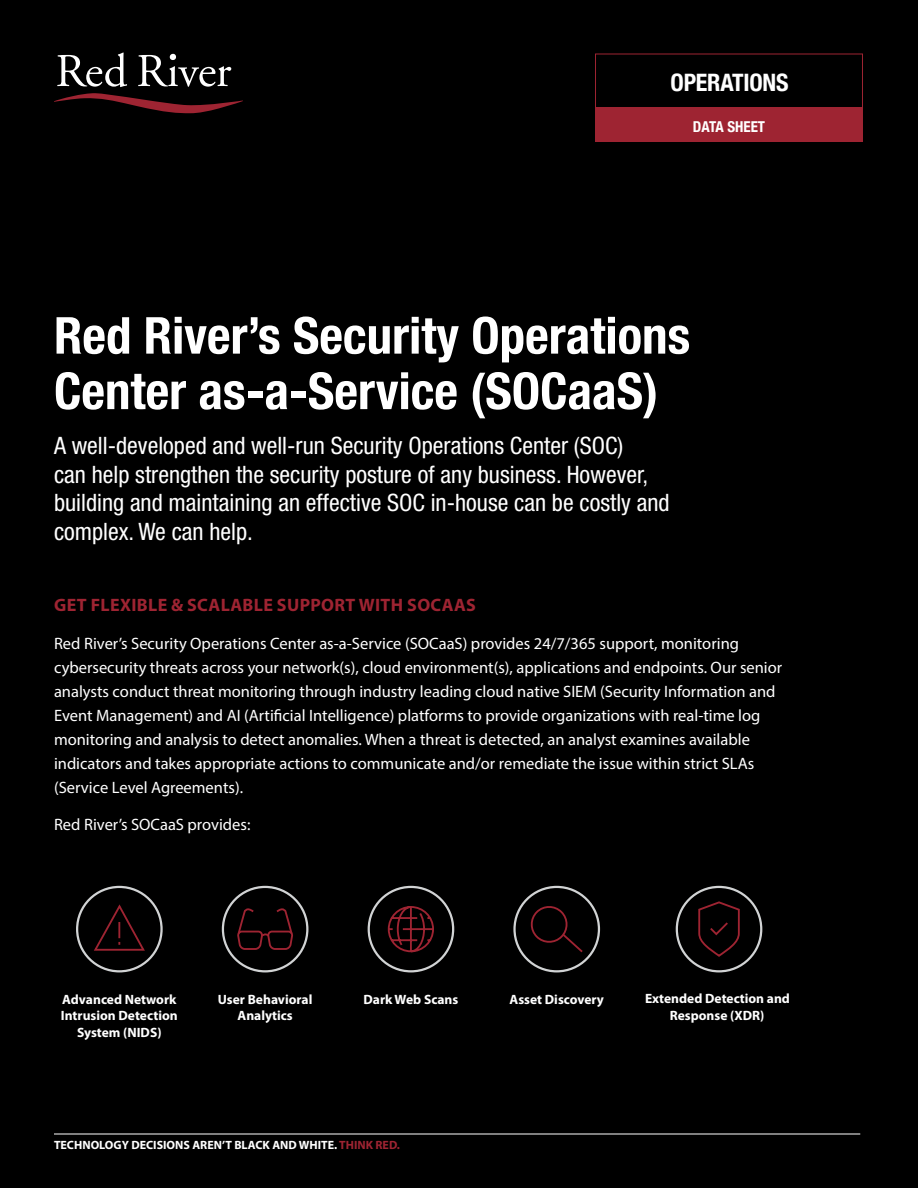
<style>
.page{position:relative;width:918px;height:1188px;background:#000}
.page>*{position:absolute;margin:0;border:0;box-sizing:border-box;transform-origin:0 0}
.t1{font:700 condensed 51px/55.5px "Helvetica Neue";color:#fff}
.t2{font:condensed 24px/28.5px "Helvetica Neue";color:#fff}
.t3{font:700 condensed 24px "Helvetica Neue";letter-spacing:-.01em;color:#fff}
.t4{font:700 18px "Myriad Pro";letter-spacing:.02em;color:#9e2432}
.t5{font:16.5px/24px "Myriad Pro";color:#fff}
.t6{font:700 condensed 15px "Helvetica Neue";color:#fff}
.t7{font:700 13.5px/16.5px "Myriad Pro";color:#fff;text-align:center}
.t8{font:700 12px "Myriad Pro";color:#fff}
.s1{color:#9e2432}
</style>
<div class="page">
<svg style="left:57px;top:52px;width:70px;height:35px"></svg>
<svg style="left:54px;top:93px;width:189px;height:20px"></svg>
<svg style="left:138px;top:54px;width:93px;height:33px"></svg>
<div style="left:595px;top:107px;width:268px;height:35px;background:#9e2432"></div>
<hr style="left:54px;top:1134px;width:806px;height:1px;background:#fff">
<svg style="left:237px;top:908px;width:56px;height:42px"></svg>
<svg style="left:387px;top:906px;width:47px;height:47px"></svg>
<svg style="left:94px;top:904px;width:51px;height:47px"></svg>
<svg style="left:530px;top:906px;width:53px;height:47px"></svg>
<svg style="left:698px;top:901px;width:42px;height:56px"></svg>
<div style="left:76px;top:886px;width:87px;height:86px;border:2px solid #d1d3d4;border-radius:50%"></div>
<div style="left:368px;top:886px;width:86px;height:86px;border:2px solid #d1d3d4;border-radius:50%"></div>
<div style="left:222px;top:886px;width:86px;height:86px;border:2px solid #d1d3d4;border-radius:50%"></div>
<div style="left:513px;top:886px;width:87px;height:86px;border:2px solid #d1d3d4;border-radius:50%"></div>
<div style="left:676px;top:886px;width:86px;height:86px;border:2px solid #d1d3d4;border-radius:50%"></div>
<h2 class="t3" style="left:671px;top:62px;width:119px">OPERATIONS</h2>
<p class="t6" style="left:693px;top:114px;width:74px">DATA SHEET</p>
<h1 class="t1" style="left:54px;top:304px;width:638px">Red River’s Security Operations<br>Center as-a-Service (SOCaaS)</h1>
<h2 class="t2" style="left:54px;top:432px;width:617px">A well-developed and well-run Security Operations Center (SOC)<br>can help strengthen the security posture of any business. However, building and maintaining an effective SOC in-house can be costly and complex. We can help.</h2>
<p class="t4" style="left:54px;top:593px;width:423px">GET FLEXIBLE &amp; SCALABLE SUPPORT WITH SOCAAS</p>
<p class="t5" style="left:54px;top:631px;width:730px">Red River’s Security Operations Center as-a-Service (SOCaaS) provides 24/7/365 support, monitoring cybersecurity threats across your network(s), cloud environment(s), applications and endpoints. Our senior analysts conduct threat monitoring through industry leading cloud native SIEM (Security Information and Event Management) and AI (Artificial Intelligence) platforms to provide organizations with real-time log monitoring and analysis to detect anomalies. When a threat is detected, an analyst examines available indicators and takes appropriate actions to communicate and/or remediate the issue within strict SLAs (Service Level Agreements).</p>
<p class="t5" style="left:54px;top:812px;width:198px">Red River’s SOCaaS provides:</p>
<p class="t7" style="left:61px;top:991px;width:118px">Advanced Network<br>Intrusion Detection<br>System (NIDS)</p>
<p class="t7" style="left:510px;top:991px;width:96px">Asset Discovery</p>
<p class="t7" style="left:645px;top:990px;width:147px">Extended Detection and<br>Response (XDR)</p>
<p class="t7" style="left:218px;top:991px;width:96px">User Behavioral<br>Analytics</p>
<p class="t7" style="left:363px;top:991px;width:96px">Dark Web Scans</p>
<p class="t8" style="left:54px;top:1137px;width:348px">TECHNOLOGY DECISIONS AREN’T BLACK AND WHITE. <span class="s1">THINK RED.</span></p>
</div>
